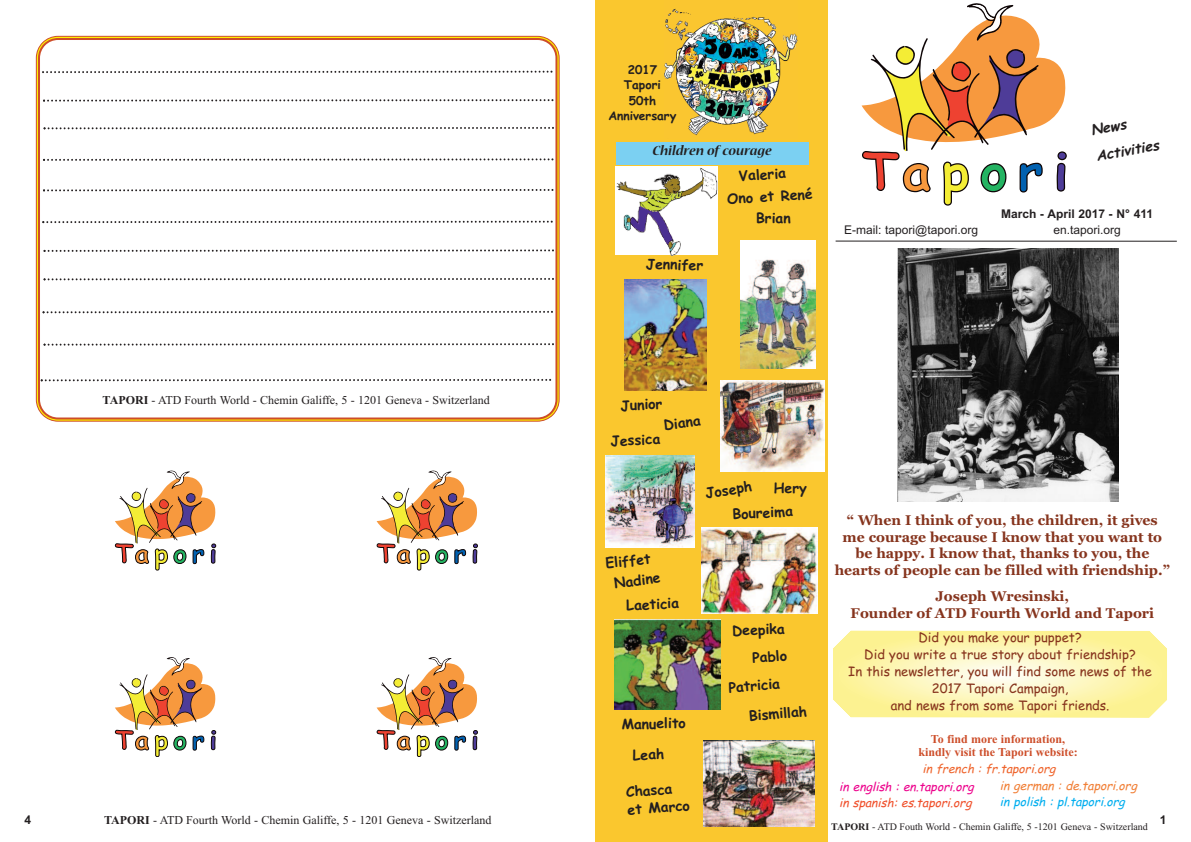
<style>
.page{position:relative;width:1191px;height:842px;background:#fff}
.page>*{position:absolute;margin:0;border:0;box-sizing:border-box;transform-origin:0 0}
.t1{font:italic 700 15px "Nueva Std";color:#231f20}
.t2{font:700 14px/16.8px "Georgia";color:#86341d;text-align:center}
.t3{font:700 14px/18.1px "Comic Sans MS";color:#231f20}
.t4{font:italic 700 14px/26.5px "Comic Sans MS";color:#231f20}
.t5{font:13px/17px "Comic Sans MS";color:#87341d;text-align:center}
.t6{font:12px "Times New Roman";color:#231f20}
.t7{font:700 12px/12.4px "Times New Roman";color:#cd4d29;text-align:center}
.t8{font:12px "Arial";color:#231f20}
.t9{font:700 12px/15.5px "Comic Sans MS";color:#231f20;text-align:center}
.t10{font:700 12px "Arial";color:#231f20}
.t11{font:italic 12px "Comic Sans MS";color:#ed028c}
.t12{font:italic 12px "Comic Sans MS";color:#f0502b}
.t13{font:italic 12px "Comic Sans MS";color:#f17f36}
.t14{font:italic 12px "Comic Sans MS";color:#00aeef}
.t15{font:italic 12px "Comic Sans MS";color:#ef642c}
.t16{font:10px "Times New Roman";color:#231f20}
.s1{font-weight:700}
</style>
<div class="page">
<div style="left:595px;top:0;width:232px;height:842px;background:#fac72e"></div>
<img style="left:664px;top:8px;width:133px;height:128px">
<hr style="left:835px;top:241px;width:341px;height:1px;background:#231f20">
<svg style="left:861px;top:3px;width:205px;height:203px"></svg>
<div style="left:616px;top:142px;width:192px;height:22px;background:#7bd0f2"></div>
<img style="left:624px;top:279px;width:82px;height:111px">
<img style="left:605px;top:455px;width:89px;height:93px">
<img style="left:720px;top:380px;width:104px;height:91px">
<img style="left:740px;top:241px;width:75px;height:127px">
<img style="left:701px;top:527px;width:116px;height:86px">
<img style="left:615px;top:166px;width:102px;height:89px">
<img style="left:703px;top:740px;width:111px;height:86px">
<img style="left:614px;top:620px;width:107px;height:90px">
<img style="left:897px;top:249px;width:221px;height:252px">
<svg style="left:833px;top:630px;width:334px;height:88px;background:#fcf5af"></svg>
<svg style="left:37px;top:37px;width:521px;height:383px"></svg>
<svg style="left:41px;top:70px;width:511px;height:4px"></svg>
<svg style="left:41px;top:220px;width:512px;height:4px"></svg>
<svg style="left:42px;top:188px;width:511px;height:4px"></svg>
<svg style="left:42px;top:157px;width:511px;height:5px"></svg>
<svg style="left:43px;top:126px;width:511px;height:4px"></svg>
<svg style="left:42px;top:98px;width:511px;height:5px"></svg>
<svg style="left:43px;top:277px;width:511px;height:4px"></svg>
<svg style="left:42px;top:310px;width:511px;height:4px"></svg>
<svg style="left:43px;top:248px;width:511px;height:5px"></svg>
<svg style="left:43px;top:342px;width:511px;height:5px"></svg>
<svg style="left:40px;top:378px;width:511px;height:4px"></svg>
<svg style="left:115px;top:471px;width:101px;height:99px"></svg>
<svg style="left:376px;top:471px;width:102px;height:99px"></svg>
<svg style="left:115px;top:657px;width:101px;height:100px"></svg>
<svg style="left:376px;top:657px;width:102px;height:100px"></svg>
<p class="t6" style="left:103px;top:392px;width:389px"><span class="s1">TAPORI</span> - ATD Fourth World - Chemin Galiffe, 5 - 1201 Geneva - Switzerland</p>
<p class="t9" style="left:608px;top:62px;width:69px">2017<br>Tapori<br>50th<br>Anniversary</p>
<p class="t1" style="left:652px;top:145px;width:121px">Children of courage</p>
<p class="t3" style="left:738px;top:167px;width:49px;rotate:-4deg">Valeria</p>
<p class="t3" style="left:756px;top:209px;width:36px">Brian</p>
<p class="t3" style="left:726px;top:190px;width:87px;rotate:-4deg">Ono et René</p>
<p class="t3" style="left:646px;top:255px;width:59px;rotate:2deg">Jennifer</p>
<p class="t8" style="left:844px;top:223px;width:135px">E-mail: tapori@tapori.org</p>
<p class="t4" style="left:1088px;top:118px;width:65px;rotate:-11deg">News<br>Activities</p>
<p class="t10" style="left:1001px;top:207px;width:153px">March - April 2017 - N° 411</p>
<p class="t8" style="left:1053px;top:223px;width:69px">en.tapori.org</p>
<p class="t3" style="left:620px;top:397px;width:43px;rotate:-3deg">Junior</p>
<p class="t3" style="left:663px;top:416px;width:38px;rotate:-7deg">Diana</p>
<p class="t3" style="left:610px;top:432px;width:51px;rotate:-3deg">Jessica</p>
<p class="t3" style="left:605px;top:555px;width:47px;rotate:-6deg">Eliffet</p>
<p class="t3" style="left:613px;top:574px;width:48px;rotate:-7deg">Nadine</p>
<p class="t3" style="left:626px;top:597px;width:54px;rotate:-3deg">Laeticia</p>
<p class="t3" style="left:621px;top:715px;width:66px;rotate:-1deg">Manuelito</p>
<p class="t3" style="left:704px;top:485px;width:48px;rotate:-9deg">Joseph</p>
<p class="t3" style="left:774px;top:479px;width:35px">Hery</p>
<p class="t3" style="left:732px;top:505px;width:62px;rotate:-3deg">Boureima</p>
<p class="t3" style="left:732px;top:622px;width:54px;rotate:-3deg">Deepika</p>
<p class="t3" style="left:751px;top:649px;width:36px;rotate:-5deg">Pablo</p>
<p class="t3" style="left:728px;top:679px;width:53px;rotate:-5deg">Patricia</p>
<p class="t3" style="left:748px;top:707px;width:59px;rotate:-5deg">Bismillah</p>
<p class="t2" style="left:834px;top:511px;width:337px">“ When I think of you, the children, it gives me courage because I know that you want to be happy. I know that, thanks to you, the hearts of people can be filled with friendship.”</p>
<p class="t2" style="left:850px;top:588px;width:305px">Joseph Wresinski,<br>Founder of ATD Fourth World and Tapori</p>
<p class="t5" style="left:848px;top:629px;width:305px">Did you make your puppet?<br>Did you write a true story about friendship?<br>In this newsletter, you will find some news of the 2017 Tapori Campaign,<br>and news from some Tapori friends.</p>
<p class="t7" style="left:918px;top:733px;width:161px">To find more information, kindly visit the Tapori website:</p>
<p class="t3" style="left:632px;top:746px;width:33px;rotate:-1deg">Leah</p>
<p class="t3" style="left:625px;top:783px;width:64px;rotate:-5deg">Chasca et Marco</p>
<p class="t15" style="left:922px;top:762px;width:138px">in french : fr.tapori.org</p>
<p class="t13" style="left:999px;top:779px;width:142px">in german : de.tapori.org</p>
<p class="t14" style="left:999px;top:794px;width:130px">in polish : pl.tapori.org</p>
<p class="t11" style="left:839px;top:780px;width:140px">in english : en.tapori.org</p>
<p class="t12" style="left:839px;top:796px;width:137px">in spanish: es.tapori.org</p>
<p class="t6" style="left:104px;top:813px;width:389px"><span class="s1">TAPORI</span> - ATD Fourth World - Chemin Galiffe, 5 - 1201 Geneva - Switzerland</p>
<p class="t10" style="left:25px;top:813px;width:8px">4</p>
<p class="t10" style="left:1159px;top:813px;width:8px">1</p>
<p class="t16" style="left:831px;top:821px;width:318px"><span class="s1">TAPORI</span> - ATD Fouth World - Chemin Galiffe, 5 -1201 Geneva - Switzerland</p>
</div>
